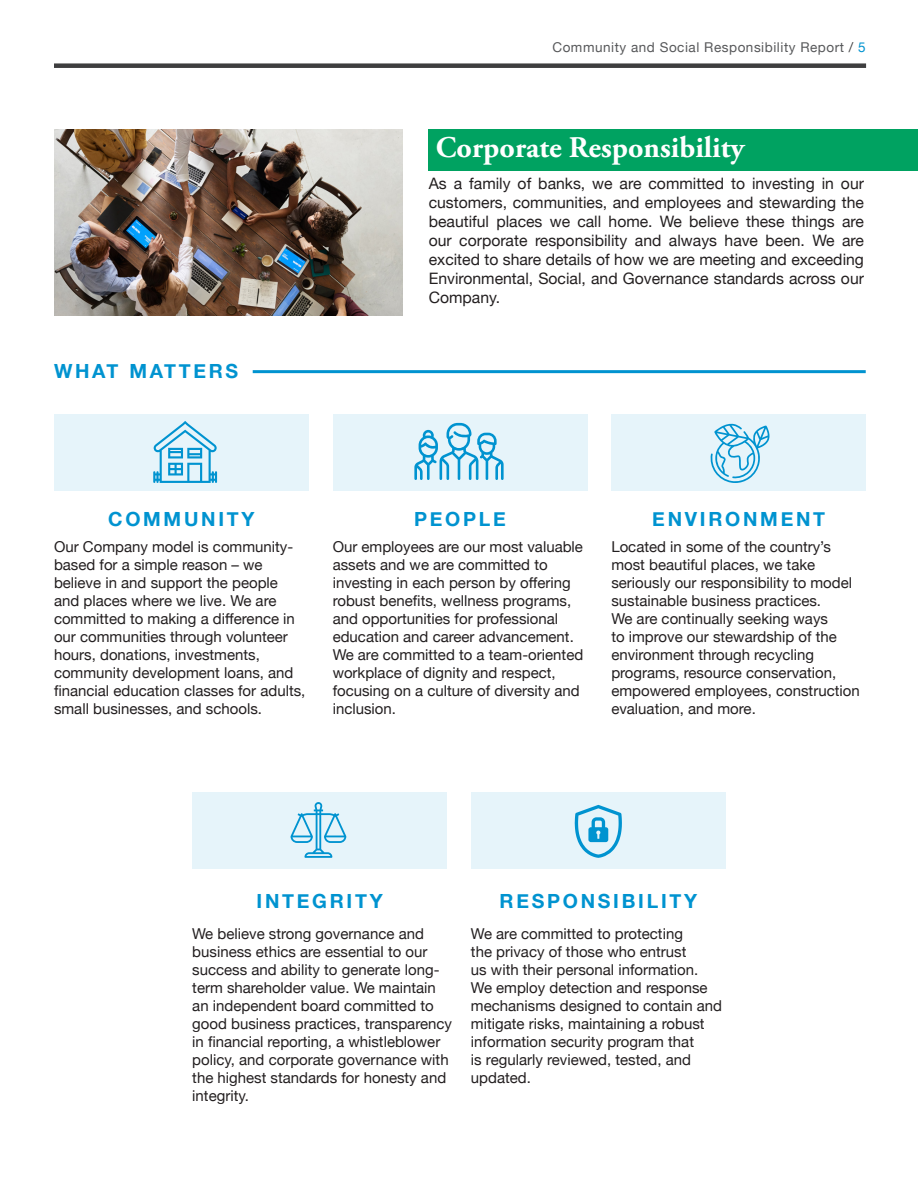
<style>
.page{position:relative;width:918px;height:1188px;background:#fff}
.page>*{position:absolute;margin:0;border:0;box-sizing:border-box;transform-origin:0 0}
.t1{font:700 30px "Adobe Garamond Pro";color:#fff}
.t2{font:700 19.5px "Helvetica Neue";letter-spacing:.14em;color:#0093d0}
.t3{font:15.75px/18.9px "Helvetica Neue";color:#231f20;text-align:justify}
.t4{font:15px/18px "Helvetica Neue";color:#231f20}
.t5{font:13.5px "Helvetica Neue";letter-spacing:.04em;color:#57585a}
.s1{color:#3e3e3f}
.s2{color:#0093d0}
</style>
<div class="page">
<div style="left:54px;top:63px;width:812px;height:5px;background:#3e3e3f"></div>
<div style="left:429px;top:129px;width:489px;height:41px;background:#00a261"></div>
<div style="left:54px;top:415px;width:255px;height:76px;background:#e6f4fa"></div>
<div style="left:192px;top:793px;width:255px;height:76px;background:#e6f4fa"></div>
<div style="left:333px;top:415px;width:254px;height:76px;background:#e6f4fa"></div>
<div style="left:471px;top:793px;width:255px;height:76px;background:#e6f4fa"></div>
<div style="left:611px;top:415px;width:255px;height:76px;background:#e6f4fa"></div>
<hr style="left:253px;top:370px;width:613px;height:3px;background:#0093d0">
<img style="left:54px;top:129px;width:349px;height:187px">
<svg style="left:414px;top:423px;width:90px;height:57px"></svg>
<svg style="left:710px;top:423px;width:60px;height:60px"></svg>
<svg style="left:291px;top:802px;width:55px;height:56px"></svg>
<svg style="left:153px;top:421px;width:64px;height:62px"></svg>
<svg style="left:575px;top:805px;width:47px;height:53px"></svg>
<p class="t5" style="left:552px;top:37px;width:315px">Community and Social Responsibility Report <span class="s1">/</span> <span class="s2">5</span></p>
<p class="t2" style="left:54px;top:356px;width:186px">WHAT MATTERS</p>
<p class="t1" style="left:436px;top:130px;width:310px">Corporate Responsibility</p>
<p class="t3" style="left:429px;top:175px;width:437px">As a family of banks, we are committed to investing in our customers, communities, and employees and stewarding the beautiful places we call home. We believe these things are our corporate responsibility and always have been. We are excited to share details of how we are meeting and exceeding Environmental, Social, and Governance standards across our Company.</p>
<p class="t2" style="left:108px;top:504px;width:148px">COMMUNITY</p>
<p class="t2" style="left:414px;top:504px;width:93px">PEOPLE</p>
<p class="t2" style="left:652px;top:504px;width:174px">ENVIRONMENT</p>
<p class="t4" style="left:54px;top:539px;width:253px">Our Company model is community&shy;based for a simple reason – we believe in and support the people and places where we live. We are committed to making a difference in our communities through volunteer hours, donations, investments, community development loans, and financial education classes for adults, small businesses, and schools.</p>
<p class="t4" style="left:333px;top:539px;width:252px">Our employees are our most valuable assets and we are committed to investing in each person by offering robust benefits, wellness programs, and opportunities for professional education and career advancement.<br>We are committed to a team-oriented workplace of dignity and respect, focusing on a culture of diversity and inclusion.</p>
<p class="t4" style="left:611px;top:539px;width:250px">Located in some of the country’s most beautiful places, we take seriously our responsibility to model sustainable business practices.<br>We are continually seeking ways<br>to improve our stewardship of the environment through recycling programs, resource conservation, empowered employees, construction evaluation, and more.</p>
<p class="t2" style="left:257px;top:886px;width:128px">INTEGRITY</p>
<p class="t2" style="left:500px;top:886px;width:199px">RESPONSIBILITY</p>
<p class="t4" style="left:192px;top:926px;width:261px">We believe strong governance and business ethics are essential to our success and ability to generate long&shy;term shareholder value. We maintain an independent board committed to good business practices, transparency in financial reporting, a whistleblower policy, and corporate governance with the highest standards for honesty and integrity.</p>
<p class="t4" style="left:471px;top:926px;width:253px">We are committed to protecting<br>the privacy of those who entrust<br>us with their personal information.<br>We employ detection and response mechanisms designed to contain and mitigate risks, maintaining a robust information security program that<br>is regularly reviewed, tested, and updated.</p>
</div>
